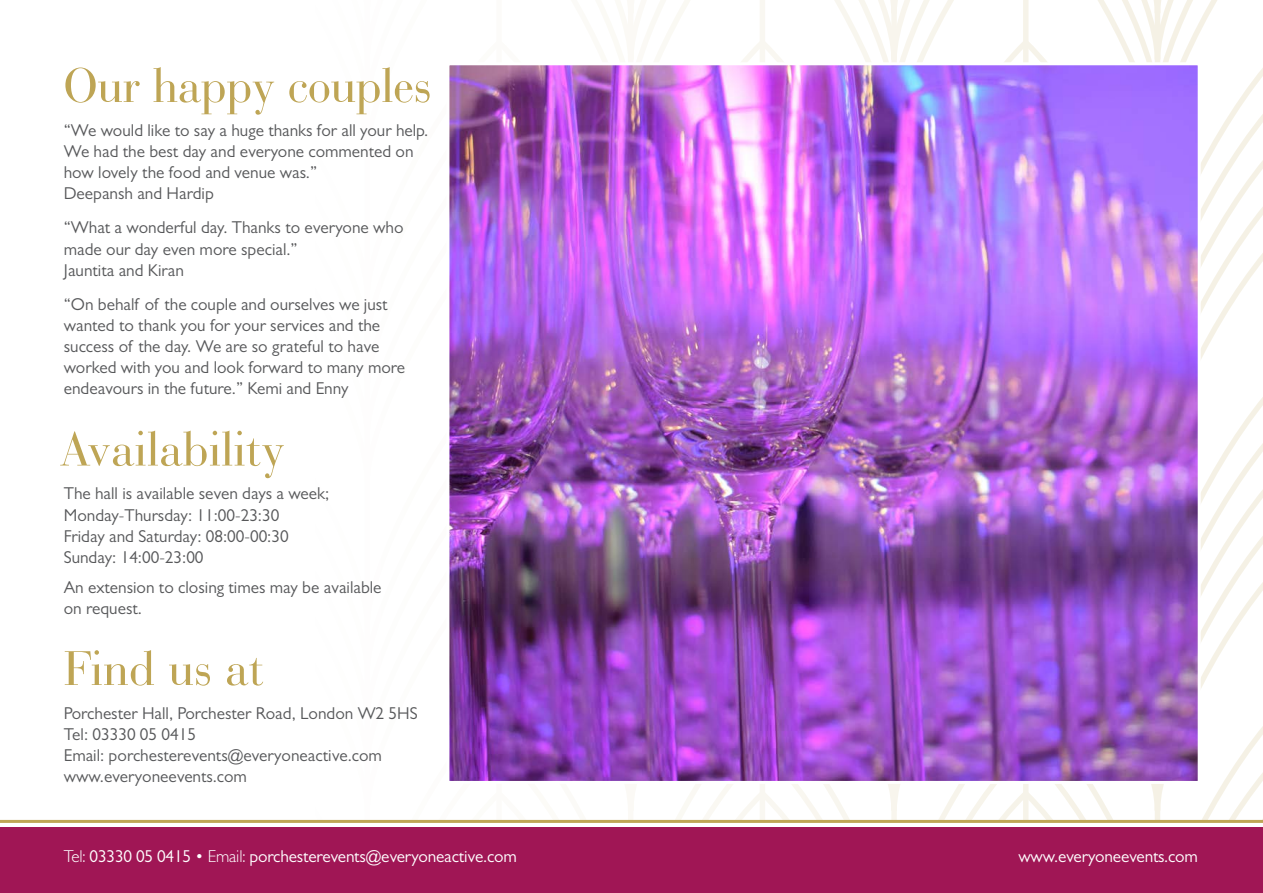
<style>
.page{position:relative;width:1263px;height:893px;background:#fff}
.page>*{position:absolute;margin:0;border:0;box-sizing:border-box;transform-origin:0 0}
.Main_para_header{font:51px "Bauer Bodoni BT";letter-spacing:.02em;color:#bea555}
.Paragraph_Style_1{font:17.25px/21.1px "Gill Sans MT Pro";color:#57585a}
.t1{font:17.25px "Gill Sans MT Pro";letter-spacing:-.01em;color:#fff}
.s1{font-weight:300}
</style>
<div class="page">
<div style="left:0;top:827px;width:1263px;height:66px;background:#a01655"></div>
<hr style="left:0;top:820px;width:1263px;height:3px;background:#bea555">
<svg style="left:647px;top:19px;width:560px;height:16px"></svg>
<svg style="left:653px;top:0;width:564px;height:19px"></svg>
<svg style="left:647px;top:35px;width:616px;height:267px"></svg>
<svg style="left:1201px;top:397px;width:62px;height:234px"></svg>
<svg style="left:1px;top:726px;width:1262px;height:94px"></svg>
<div style="left:1155px;top:0;width:5px;height:820px;background:#f5f1e5"></div>
<div style="left:891px;top:0;width:6px;height:820px;background:#f8f5ed"></div>
<div style="left:628px;top:0;width:5px;height:820px;background:#fbf9f5"></div>
<div style="left:365px;top:0;width:5px;height:820px;background:#fefdfd"></div>
<div style="left:101px;top:0;width:6px;height:820px;background:#fff"></div>
<div style="left:1023px;top:0;width:5px;height:820px;background:#f6f3e9"></div>
<div style="left:760px;top:0;width:5px;height:820px;background:#f9f7f1"></div>
<div style="left:496px;top:0;width:6px;height:820px;background:#fcfbf9"></div>
<div style="left:233px;top:0;width:5px;height:820px;background:#fff"></div>
<img style="left:450px;top:66px;width:747px;height:714px">
<div style="left:446px;top:62px;width:755px;height:722px;border:3px solid #fff"></div>
<p class="Main_para_header" style="left:64px;top:54px;width:369px">Our happy couples</p>
<p class="Paragraph_Style_1" style="left:64px;top:119px;width:366px">“We would like to say a huge thanks for all your help.<br>We had the best day and everyone commented on how lovely the food and venue was.”<br>Deepansh and Hardip</p>
<p class="Paragraph_Style_1" style="left:64px;top:217px;width:341px">“What a wonderful day. Thanks to everyone who made our day even more special.”<br>Jauntita and Kiran</p>
<p class="Paragraph_Style_1" style="left:64px;top:293px;width:343px">“On behalf of the couple and ourselves we just wanted to thank you for your services and the success of the day. We are so grateful to have worked with you and look forward to many more endeavours in the future.” Kemi and Enny</p>
<p class="Main_para_header" style="left:64px;top:418px;width:222px">Availability</p>
<p class="Paragraph_Style_1" style="left:64px;top:483px;width:267px">The hall is available seven days a week;<br>Monday-Thursday: 11:00-23:30<br>Friday and Saturday: 08:00-00:30<br>Sunday: 14:00-23:00</p>
<p class="Paragraph_Style_1" style="left:64px;top:576px;width:319px">An extension to closing times may be available on request.</p>
<p class="Main_para_header" style="left:64px;top:637px;width:201px">Find us at</p>
<p class="Paragraph_Style_1" style="left:64px;top:702px;width:355px">Porchester Hall, Porchester Road, London W2 5HS Tel: 03330 05 0415<br>Email: porchesterevents@everyoneactive.com www.everyoneevents.com</p>
<p class="t1" style="left:64px;top:846px;width:454px"><span class="s1">Tel:</span> 03330 05 0415 <span class="s1">• Email:</span> porchesterevents@everyoneactive.com</p>
<p class="t1" style="left:1018px;top:846px;width:181px">www.everyoneevents.com</p>
</div>
